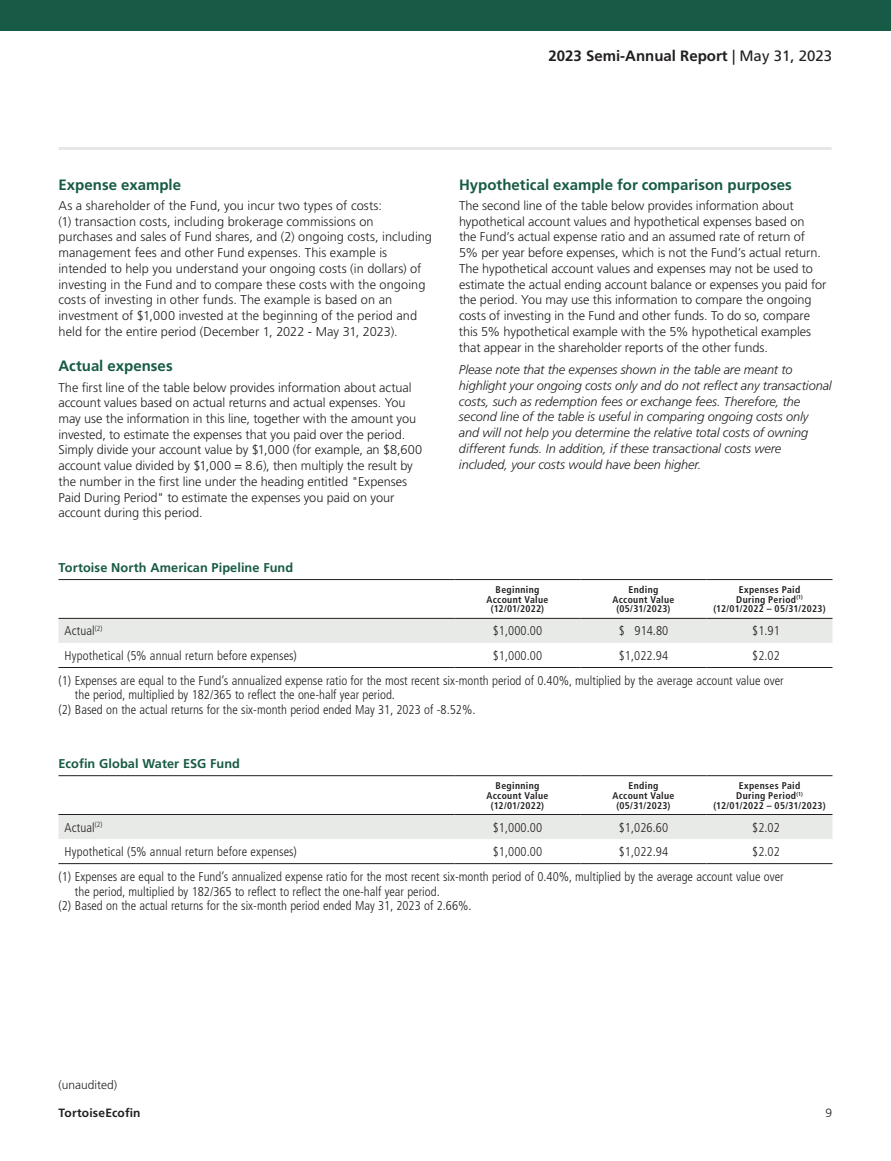
<style>
.page{position:relative;width:891px;height:1161px;background:#fff}
.page>*{position:absolute;margin:0;border:0;box-sizing:border-box;transform-origin:0 0}
.t1{font:700 15px "Frutiger LT Std";color:#175a45}
.t2{font:700 15px "Frutiger LT Std";color:#231f20}
.t3{font:300 12.75px/15.8px "Frutiger LT Std";letter-spacing:-.005em;color:#231f20}
.t4{font:300 condensed 12.75px/25.2px "Frutiger LT Std";color:#231f20}
.t5{font:italic 300 12.75px/15.8px "Frutiger LT Std";letter-spacing:-.005em;color:#231f20}
.t6{font:700 12.75px "Frutiger LT Std";letter-spacing:.005em;color:#175a45}
.t7{font:700 12px "Frutiger LT Std";letter-spacing:.015em;color:#231f20}
.t8{font:300 12px "Frutiger LT Std";color:#231f20}
.t9{font:700 condensed 9.75px/9.8px "Frutiger LT Std";letter-spacing:.035em;color:#231f20;text-align:center}
.s1{font-weight:400}
</style>
<div class="page">
<div style="left:0;top:0;width:891px;height:32px;background:#175a45"></div>
<hr style="left:59px;top:147px;width:773px;height:3px;background:#e6e7e9">
<div style="left:58px;top:619px;width:774px;height:24px;background:#e7eae7"></div>
<hr style="left:58px;top:579px;width:396px;height:1px;background:#231f20">
<hr style="left:454px;top:579px;width:126px;height:1px;background:#231f20">
<hr style="left:580px;top:579px;width:126px;height:1px;background:#231f20">
<hr style="left:706px;top:579px;width:126px;height:1px;background:#231f20">
<hr style="left:58px;top:618px;width:396px;height:1px;background:#231f20">
<hr style="left:454px;top:618px;width:126px;height:1px;background:#231f20">
<hr style="left:580px;top:618px;width:126px;height:1px;background:#231f20">
<hr style="left:706px;top:618px;width:126px;height:1px;background:#231f20">
<hr style="left:58px;top:667px;width:396px;height:1px;background:#231f20">
<hr style="left:454px;top:667px;width:126px;height:1px;background:#231f20">
<hr style="left:580px;top:667px;width:126px;height:1px;background:#231f20">
<hr style="left:706px;top:667px;width:126px;height:1px;background:#231f20">
<div style="left:58px;top:815px;width:774px;height:24px;background:#e7eae7"></div>
<hr style="left:58px;top:775px;width:396px;height:1px;background:#231f20">
<hr style="left:454px;top:775px;width:126px;height:1px;background:#231f20">
<hr style="left:580px;top:775px;width:126px;height:1px;background:#231f20">
<hr style="left:706px;top:775px;width:126px;height:1px;background:#231f20">
<hr style="left:58px;top:814px;width:396px;height:1px;background:#231f20">
<hr style="left:454px;top:814px;width:126px;height:1px;background:#231f20">
<hr style="left:580px;top:814px;width:126px;height:1px;background:#231f20">
<hr style="left:706px;top:814px;width:126px;height:1px;background:#231f20">
<hr style="left:58px;top:863px;width:396px;height:1px;background:#231f20">
<hr style="left:454px;top:863px;width:126px;height:1px;background:#231f20">
<hr style="left:580px;top:863px;width:126px;height:1px;background:#231f20">
<hr style="left:706px;top:863px;width:126px;height:1px;background:#231f20">
<p class="t2" style="left:549px;top:47px;width:285px">2023 Semi-Annual Report <span class="s1">| May 31, 2023</span></p>
<p class="t1" style="left:58px;top:176px;width:124px">Expense example</p>
<p class="t3" style="left:58px;top:198px;width:375px">As a shareholder of the Fund, you incur two types of costs:<br>(1) transaction costs, including brokerage commissions on<br>purchases and sales of Fund shares, and (2) ongoing costs, including management fees and other Fund expenses. This example is intended to help you understand your ongoing costs (in dollars) of investing in the Fund and to compare these costs with the ongoing costs of investing in other funds. The example is based on an investment of $1,000 invested at the beginning of the period and held for the entire period (December 1, 2022 - May 31, 2023).</p>
<p class="t1" style="left:58px;top:357px;width:116px">Actual expenses</p>
<p class="t3" style="left:58px;top:379px;width:365px">The first line of the table below provides information about actual account values based on actual returns and actual expenses. You may use the information in this line, together with the amount you invested, to estimate the expenses that you paid over the period.<br>Simply divide your account value by $1,000 (for example, an $8,600 account value divided by $1,000 = 8. 6), then multiply the result by the number in the first line under the heading entitled "Expenses Paid During Period" to estimate the expenses you paid on your account during this period.</p>
<p class="t6" style="left:58px;top:560px;width:236px">Tortoise North American Pipeline Fund</p>
<p class="t1" style="left:459px;top:176px;width:334px">Hypothetical example for comparison purposes</p>
<p class="t3" style="left:459px;top:198px;width:369px">The second line of the table below provides information about hypothetical account values and hypothetical expenses based on<br>the Fund’s actual expense ratio and an assumed rate of return of 5% per year before expenses, which is not the Fund’s actual return.<br>The hypothetical account values and expenses may not be used to estimate the actual ending account balance or expenses you paid for the period. You may use this information to compare the ongoing costs of investing in the Fund and other funds. To do so, compare this 5% hypothetical example with the 5% hypothetical examples that appear in the shareholder reports of the other funds.</p>
<p class="t5" style="left:459px;top:362px;width:374px">Please note that the expenses shown in the table are meant to highlight your ongoing costs only and do not reflect any transactional costs, such as redemption fees or exchange fees. Therefore, the second line of the table is useful in comparing ongoing costs only and will not help you determine the relative total costs of owning different funds. In addition, if these transactional costs were included, your costs would have been higher.</p>
<p class="t9" style="left:487px;top:585px;width:63px">Beginning<br>Account Value (12/01/2022)</p>
<p class="t9" style="left:613px;top:585px;width:63px">Ending<br>Account Value (05/31/2023)</p>
<p class="t9" style="left:713px;top:585px;width:114px">Expenses Paid<br>During Period<sup>(1) </sup>(12/01/2022 – 05/31/2023)</p>
<p class="t4" style="left:64px;top:619px;width:39px">Actual<sup>(2)</sup></p>
<p class="t4" style="left:493px;top:619px;width:51px">$1,000.00</p>
<p class="t4" style="left:619px;top:619px;width:51px">$ 914.80</p>
<p class="t4" style="left:752px;top:619px;width:29px">$1.91</p>
<p class="t4" style="left:65px;top:643px;width:234px">Hypothetical (5% annual return before expenses)</p>
<p class="t4" style="left:493px;top:643px;width:51px">$1,000.00</p>
<p class="t4" style="left:619px;top:643px;width:51px">$1,022.94</p>
<p class="t4" style="left:58px;top:643px;width:727px;text-indent:694px">$2.02 (1) Expenses are equal to the Fund’s annualized expense ratio for the most recent six-month period of 0.40%, multiplied by the average account value over</p>
<p class="t4" style="left:58px;top:688px;width:418px;line-height:14.2px;text-indent:16px">the period, multiplied by 182/365 to reflect the one-half year period.<br>(2) Based on the actual returns for the six-month period ended May 31, 2023 of -8.52%.</p>
<p class="t6" style="left:58px;top:756px;width:183px">Ecofin Global Water ESG Fund</p>
<p class="t9" style="left:487px;top:781px;width:63px">Beginning<br>Account Value (12/01/2022)</p>
<p class="t9" style="left:613px;top:781px;width:63px">Ending<br>Account Value (05/31/2023)</p>
<p class="t9" style="left:713px;top:781px;width:114px">Expenses Paid<br>During Period<sup>(1) </sup>(12/01/2022 – 05/31/2023)</p>
<p class="t4" style="left:64px;top:815px;width:39px">Actual<sup>(2)</sup></p>
<p class="t4" style="left:493px;top:815px;width:51px">$1,000.00</p>
<p class="t4" style="left:619px;top:815px;width:51px">$1,026.60</p>
<p class="t4" style="left:752px;top:815px;width:29px">$2.02</p>
<p class="t4" style="left:65px;top:839px;width:234px">Hypothetical (5% annual return before expenses)</p>
<p class="t4" style="left:493px;top:839px;width:51px">$1,000.00</p>
<p class="t4" style="left:619px;top:839px;width:51px">$1,022.94</p>
<p class="t4" style="left:58px;top:839px;width:727px;text-indent:694px">$2.02 (1) Expenses are equal to the Fund’s annualized expense ratio for the most recent six-month period of 0.40%, multiplied by the average account value over</p>
<p class="t4" style="left:58px;top:884px;width:415px;line-height:14.2px;text-indent:16px">the period, multiplied by 182/365 to reflect to reflect the one-half year period.<br>(2) Based on the actual returns for the six-month period ended May 31, 2023 of 2.66%.</p>
<p class="t8" style="left:58px;top:1078px;width:60px">(unaudited)</p>
<p class="t7" style="left:58px;top:1105px;width:84px">TortoiseEcofin</p>
<p class="t8" style="left:825px;top:1106px;width:8px">9</p>
</div>
